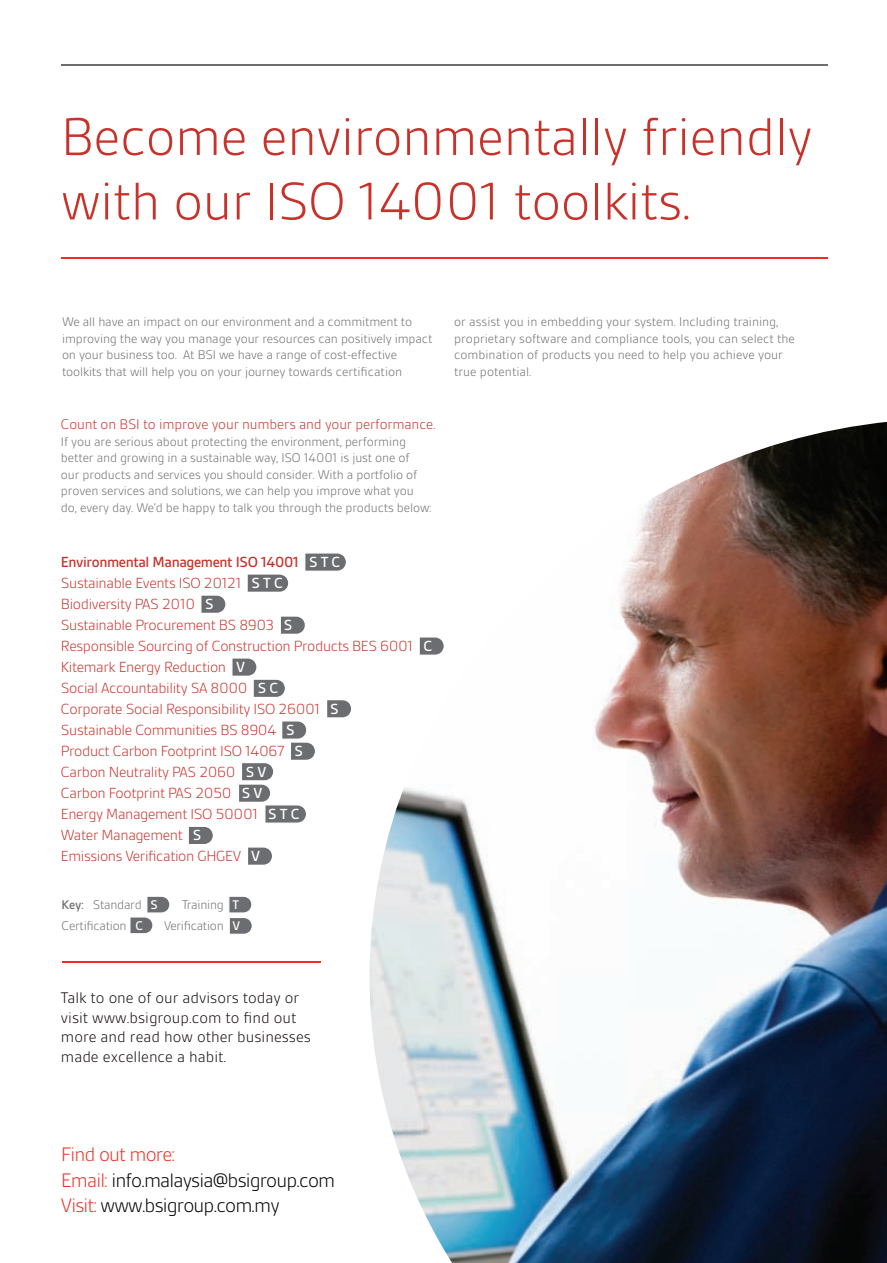
<style>
.page{position:relative;width:887px;height:1263px;background:#fff}
.page>*{position:absolute;margin:0;border:0;box-sizing:border-box;transform-origin:0 0}
.t1{font:300 57px/64.5px "BSI Gesta";letter-spacing:-.01em;color:#c9312b}
.t2{font:300 21px/25.3px "BSI Gesta";letter-spacing:-.04em;color:#000}
.t3{font:300 16.5px/19.5px "BSI Gesta";color:#110a0c}
.t4{font:300 15.75px/21px "BSI Gesta";letter-spacing:-.025em;color:#c9312b}
.t5{font:300 15px "BSI Gesta";letter-spacing:-.01em;color:#c9312b}
.t6{font:300 13.5px/16.5px "BSI Gesta";letter-spacing:-.01em;color:#6c6d70}
.s1{font-weight:500}
.s2{font-weight:500;color:#fff}
.s3{color:#ee2e22}
</style>
<div class="page">
<hr style="left:61px;top:65px;width:765px;height:1px;background:#6c6d70">
<hr style="left:61px;top:257px;width:765px;height:1px;background:#ee2e22">
<hr style="left:62px;top:961px;width:258px;height:2px;background:#ee2e22">
<img style="left:369px;top:422px;width:517px;height:841px">
<svg style="left:229px;top:896px;width:23px;height:38px"></svg>
<svg style="left:130px;top:896px;width:40px;height:38px"></svg>
<svg style="left:418px;top:636px;width:26px;height:20px"></svg>
<svg style="left:247px;top:574px;width:42px;height:18px"></svg>
<svg style="left:201px;top:595px;width:25px;height:18px"></svg>
<svg style="left:327px;top:700px;width:24px;height:18px"></svg>
<svg style="left:188px;top:827px;width:25px;height:17px"></svg>
<svg style="left:248px;top:847px;width:24px;height:18px"></svg>
<svg style="left:281px;top:616px;width:24px;height:18px"></svg>
<svg style="left:232px;top:658px;width:53px;height:39px"></svg>
<svg style="left:239px;top:721px;width:76px;height:102px"></svg>
<svg style="left:305px;top:553px;width:41px;height:18px"></svg>
<h1 class="t1" style="left:61px;top:105px;width:752px">Become environmentally friendly with our ISO 14001 toolkits.</h1>
<p class="t6" style="left:62px;top:314px;width:371px">We all have an impact on our environment and a commitment to improving the way you manage your resources can positively impact on your business too. At BSI we have a range of cost-effective toolkits that will help you on your journey towards certification</p>
<p class="t6" style="left:454px;top:314px;width:342px">or assist you in embedding your system. Including training, proprietary software and compliance tools, you can select the combination of products you need to help you achieve your true potential.</p>
<p class="t5" style="left:61px;top:417px;width:376px">Count on BSI to improve your numbers and your performance.</p>
<p class="t6" style="left:61px;top:433px;width:372px">If you are serious about protecting the environment, performing better and growing in a sustainable way, ISO 14001 is just one of<br>our products and services you should consider. With a portfolio of proven services and solutions, we can help you improve what you do, every day. We’d be happy to talk you through the products below:</p>
<p class="t4" style="left:61px;top:552px;width:372px"><span class="s1">Environmental Management ISO 14001</span> <span class="s2">S T C<br></span>Sustainable Events ISO 20121 <span class="s2">S T C<br></span>Biodiversity PAS 2010 <span class="s2">S<br></span>Sustainable Procurement BS 8903 <span class="s2">S<br></span>Responsible Sourcing of Construction Products BES 6001 <span class="s2">C </span>Kitemark Energy Reduction <span class="s2">V<br></span>Social Accountability SA 8000 <span class="s2">S C<br></span>Corporate Social Responsibility ISO 26001 <span class="s2">S<br></span>Sustainable Communities BS 8904 <span class="s2">S<br></span>Product Carbon Footprint ISO 14067 <span class="s2">S<br></span>Carbon Neutrality PAS 2060 <span class="s2">S V<br></span>Carbon Footprint PAS 2050 <span class="s2">S V<br></span>Energy Management ISO 50001 <span class="s2">S T C<br></span>Water Management <span class="s2">S<br></span>Emissions Verification GHGEV <span class="s2">V</span></p>
<p class="t6" style="left:62px;top:896px;width:98px"><span class="s1">Key:</span> Standard <span class="s2">S</span></p>
<p class="t6" style="left:182px;top:896px;width:59px">Training <span class="s2">T</span></p>
<p class="t6" style="left:62px;top:917px;width:83px">Certification <span class="s2">C</span></p>
<p class="t6" style="left:164px;top:917px;width:78px">Verification <span class="s2">V</span></p>
<p class="t3" style="left:61px;top:988px;width:251px">Talk to one of our advisors today or visit www.bsigroup.com to find out more and read how other businesses made excellence a habit.</p>
<h2 class="t2" style="left:61px;top:1142px;width:276px"><span class="s3">Find out more:<br>Email:</span> info.malaysia@bsigroup.com<br><span class="s3">Visit:</span> www.bsigroup.com.my</h2>
</div>
